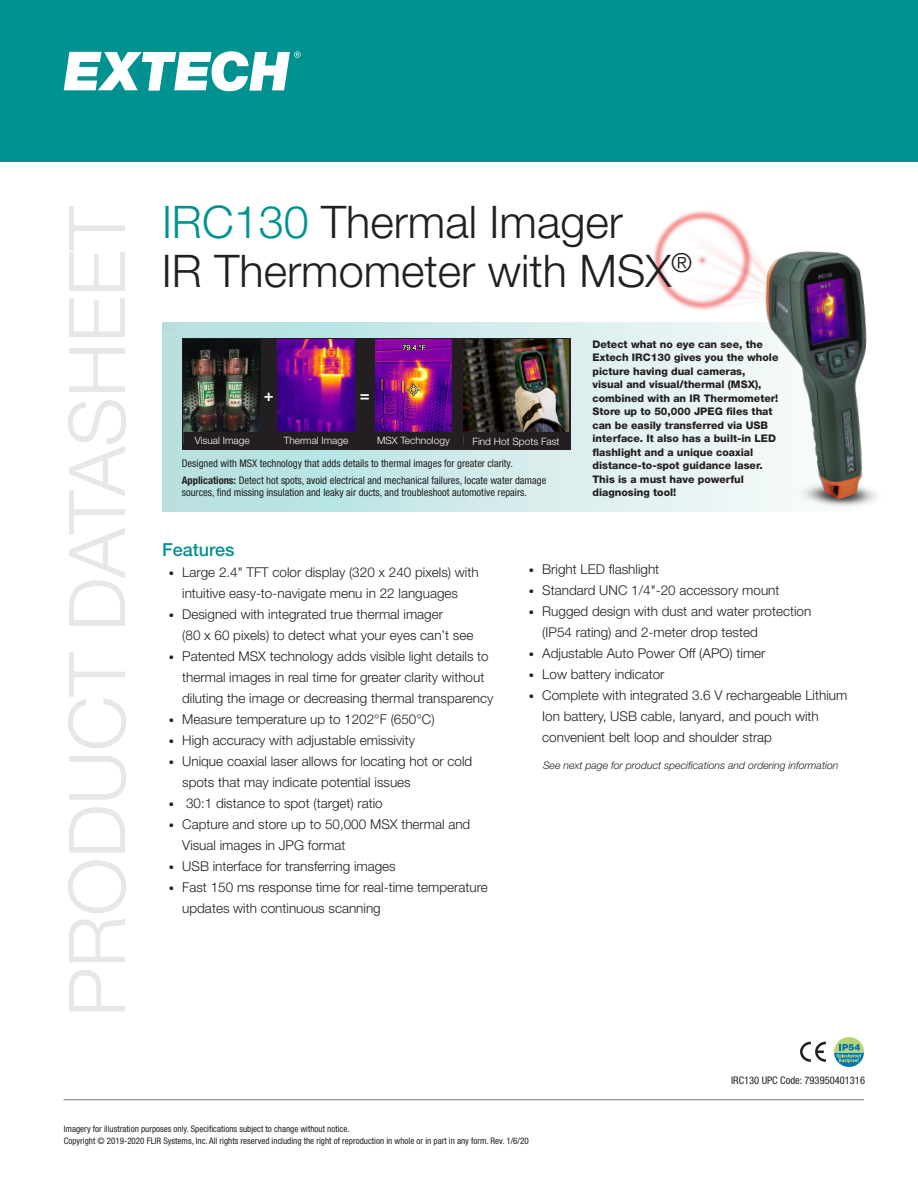
<style>
.page{position:relative;width:918px;height:1188px;background:#fff}
.page>*{position:absolute;margin:0;border:0;box-sizing:border-box;transform-origin:0 0}
.t1{font:300 78px "Helvetica Neue LT";color:#e6e7e9}
.t2{font:300 45px/49.5px "Helvetica Neue LT";color:#231f20}
.t3{font:500 18px "Helvetica Neue LT";color:#009290}
.t4{font:700 16.5px "Helvetica Neue LT";color:#fff}
.t5{font:300 13.5px/21px "Helvetica Neue LT";color:#231f20}
.t6{font:800 10.5px/13.5px "Helvetica Neue LT";color:#231f20}
.t7{font:condensed 10.5px/12px "Helvetica Neue LT";color:#231f20}
.t8{font:italic 300 10.5px "Helvetica Neue LT";color:#231f20}
.t9{font:300 10.2px "Helvetica Neue LT";color:#fff}
.t10{font:condensed 9px/12px "Helvetica Neue LT";color:#231f20}
.s1{color:#009290}
.s2{font-weight:700}
.s3{font-size:10.5px}
</style>
<div class="page">
<div style="left:0;top:0;width:918px;height:162px;background:#009290"></div>
<svg style="left:64px;top:51px;width:237px;height:41px"></svg>
<hr style="left:64px;top:1099px;width:800px;height:1px;background:#939598">
<svg style="left:162px;top:323px;width:476px;height:189px"></svg>
<svg style="left:800px;top:1042px;width:26px;height:20px"></svg>
<svg style="left:834px;top:1037px;width:30px;height:30px"></svg>
<img style="left:638px;top:210px;width:239px;height:302px">
<div style="left:182px;top:338px;width:388px;height:112px;background:#231f20"></div>
<img style="left:184px;top:340px;width:76px;height:92px">
<img style="left:278px;top:340px;width:76px;height:92px">
<img style="left:375px;top:340px;width:77px;height:92px">
<img style="left:464px;top:340px;width:104px;height:92px">
<p class="t1" style="left:50px;top:1017px;width:812px;rotate:-90deg">PRODUCT DATASHEET</p>
<p class="t2" style="left:162px;top:196px;width:532px"><span class="s1">IRC130</span> Thermal Imager<br>IR Thermometer with MSX<sup>®</sup></p>
<p class="t9" style="left:195px;top:435px;width:57px">Visual Image</p>
<p class="t4" style="left:264px;top:385px;width:11px">+</p>
<p class="t4" style="left:360px;top:385px;width:11px">=</p>
<p class="t9" style="left:284px;top:435px;width:66px">Thermal Image</p>
<p class="t9" style="left:377px;top:435px;width:74px">MSX Technology</p>
<p class="t9" style="left:473px;top:435px;width:89px">Find Hot Spots Fast</p>
<p class="t7" style="left:182px;top:458px;width:333px">Designed with MSX technology that adds details to thermal images for greater clarity.</p>
<p class="t7" style="left:182px;top:474px;width:366px"><span class="s2">Applications:</span> Detect hot spots, avoid electrical and mechanical failures, locate water damage sources, find missing insulation and leaky air ducts, and troubleshoot automotive repairs.</p>
<p class="t6" style="left:593px;top:337px;width:187px">Detect what no eye can see, the<br>Extech IRC130 gives you the whole picture having dual cameras, visual and visual/thermal (MSX), combined with an IR Thermometer!<br>Store up to 50,000 JPEG files that can be easily transferred via USB interface. It also has a built-in LED flashlight and a unique coaxial distance-to-spot guidance laser.<br>This is a must have powerful diagnosing tool!</p>
<p class="t3" style="left:162px;top:539px;width:74px">Features</p>
<p class="t5" style="left:169px;top:561px;width:311px;text-align:center"><span class="s3">•</span> Large 2.4" TFT color display (320 x 240 pixels) with intuitive easy-to-navigate menu in 22 languages</p>
<p class="t5" style="left:182px;top:603px;width:293px;text-indent:-14px"><span class="s3">•</span> Designed with integrated true thermal imager<br>(80 x 60 pixels) to detect what your eyes can’t see</p>
<p class="t5" style="left:182px;top:645px;width:313px;text-indent:-14px"><span class="s3">•</span> Patented MSX technology adds visible light details to thermal images in real time for greater clarity without diluting the image or decreasing thermal transparency</p>
<p class="t5" style="left:169px;top:708px;width:267px"><span class="s3">•</span> Measure temperature up to 1202°F (650°C)</p>
<p class="t5" style="left:169px;top:729px;width:248px"><span class="s3">•</span> High accuracy with adjustable emissivity</p>
<p class="t5" style="left:182px;top:750px;width:292px;text-indent:-14px"><span class="s3">•</span> Unique coaxial laser allows for locating hot or cold spots that may indicate potential issues</p>
<p class="t5" style="left:169px;top:792px;width:216px"><span class="s3">•</span> 30:1 distance to spot (target) ratio</p>
<p class="t5" style="left:182px;top:813px;width:290px;text-indent:-14px"><span class="s3">•</span> Capture and store up to 50,000 MSX thermal and<br>Visual images in JPG format</p>
<p class="t5" style="left:169px;top:855px;width:229px"><span class="s3">•</span> USB interface for transferring images</p>
<p class="t5" style="left:182px;top:876px;width:307px;text-indent:-14px"><span class="s3">•</span> Fast 150 ms response time for real-time temperature updates with continuous scanning</p>
<p class="t5" style="left:529px;top:558px;width:132px"><span class="s3">•</span> Bright LED flashlight</p>
<p class="t5" style="left:529px;top:579px;width:252px"><span class="s3">•</span> Standard UNC 1/4"-20 accessory mount</p>
<p class="t5" style="left:542px;top:600px;width:271px;text-indent:-14px"><span class="s3">•</span> Rugged design with dust and water protection (IP54 rating) and 2-meter drop tested</p>
<p class="t5" style="left:529px;top:642px;width:238px"><span class="s3">•</span> Adjustable Auto Power Off (APO) timer</p>
<p class="t5" style="left:529px;top:663px;width:137px"><span class="s3">•</span> Low battery indicator</p>
<p class="t5" style="left:542px;top:684px;width:307px;text-indent:-14px"><span class="s3">•</span> Complete with integrated 3.6 V rechargeable Lithium<br>Ion battery, USB cable, lanyard, and pouch with convenient belt loop and shoulder strap</p>
<p class="t8" style="left:543px;top:759px;width:297px">See next page for product specifications and ordering information</p>
<p class="t7" style="left:731px;top:1075px;width:135px">IRC130 UPC Code: 793950401316</p>
<p class="t10" style="left:64px;top:1123px;width:466px">Imagery for illustration purposes only. Specifications subject to change without notice.<br>Copyright © 2019-2020 FLIR Systems, Inc. All rights reserved including the right of reproduction in whole or in part in any form. Rev. 1/6/20</p>
</div>
